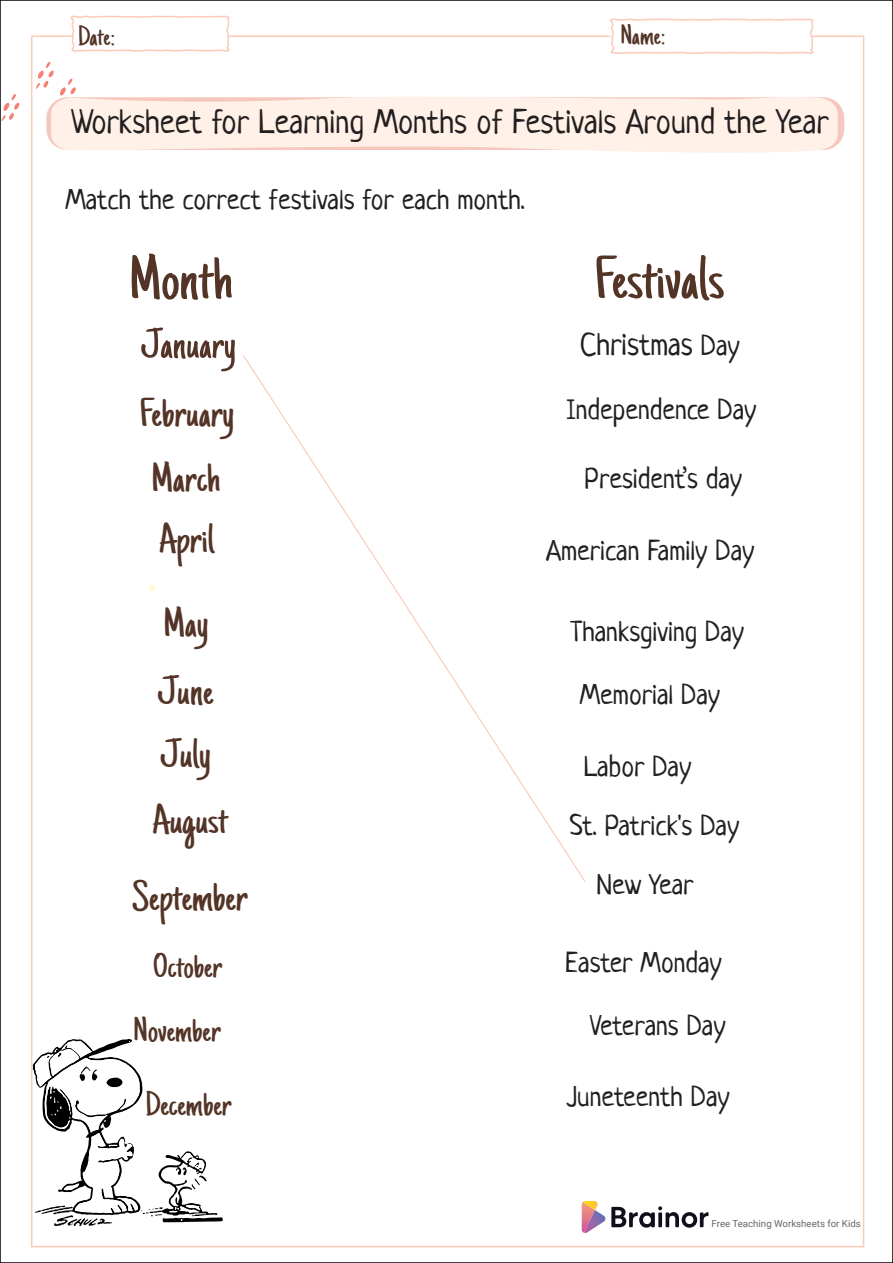
<style>
.page{position:relative;width:893px;height:1263px;background:#fff}
.page>*{position:absolute;margin:0;border:0;box-sizing:border-box;transform-origin:0 0}
.t1{font:62.7px "Just Another Hand";color:#533426;scale:1.16 1}
.t2{font:43.65px "Just Another Hand";color:#533426;scale:1.16 1}
.t3{font:42.15px/65.2px "Just Another Hand";color:#533426;scale:1.16 1}
.t4{font:34.5px/64.1px "Just Another Hand";color:#533426;text-align:center;scale:1.16 1}
.t5{font:33.9px "Neucha";color:#231f20}
.t6{font:31.5px "Neucha";color:#231f20}
.t7{font:28.5px "Neucha";color:#231f20}
.t8{font:28.05px "Just Another Hand";letter-spacing:-.01em;color:#533426;scale:1.16 1}
.t9{font:9.75px "Roboto";color:#676767}
.s1{font-size:28.5px}
</style>
<div class="page">
<svg style="left:69px;top:15px;width:163px;height:37px"></svg>
<svg style="left:606px;top:18px;width:210px;height:36px"></svg>
<svg style="left:1px;top:94px;width:19px;height:27px"></svg>
<svg style="left:36px;top:62px;width:40px;height:34px"></svg>
<svg style="left:51px;top:97px;width:787px;height:56px;fill:#fff1e8"></svg>
<svg style="left:148px;top:584px;width:8px;height:9px"></svg>
<svg style="left:32px;top:1039px;width:191px;height:187px"></svg>
<svg style="left:243px;top:355px;width:343px;height:527px"></svg>
<svg style="left:582px;top:1201px;width:126px;height:32px"></svg>
<p class="t8" style="left:78px;top:20px;width:34px">Date:</p>
<p class="t8" style="left:620px;top:19px;width:41px">Name:</p>
<p class="t5" style="left:71px;top:101px;width:759px">Worksheet for Learning Months of Festivals Around the Year</p>
<p class="t7" style="left:65px;top:182px;width:461px">Match the correct festivals for each month.</p>
<h1 class="t1" style="left:128px;top:242px;width:92px">Month</h1>
<h1 class="t1" style="left:594px;top:242px;width:114px">Festivals</h1>
<h2 class="t2" style="left:141px;top:318px;width:83px">January</h2>
<h3 class="t3" style="left:139px;top:382px;width:84px">February<br>March</h3>
<h3 class="t3" style="left:159px;top:498px;width:49px;line-height:84.4px">April<br>May</h3>
<h3 class="t3" style="left:158px;top:661px;width:49px;line-height:63.3px">June<br>July</h3>
<p class="t6" style="left:580px;top:325px;width:161px">Christmas <span class="s1">Day</span></p>
<p class="t7" style="left:566px;top:392px;width:191px">Independence Day</p>
<p class="t7" style="left:585px;top:460px;width:159px">President’s day</p>
<p class="t7" style="left:546px;top:533px;width:210px">American Family Day</p>
<p class="t7" style="left:570px;top:614px;width:175px">Thanksgiving Day</p>
<p class="t7" style="left:580px;top:676px;width:142px">Memorial Day</p>
<p class="t7" style="left:584px;top:749px;width:109px">Labor Day</p>
<h3 class="t3" style="left:132px;top:783px;width:101px;line-height:76.7px;text-align:center">August<br>September</h3>
<p class="t7" style="left:570px;top:807px;width:171px">St. Patrick's Day</p>
<p class="t7" style="left:565px;top:945px;width:158px">Easter Monday</p>
<p class="t7" style="left:596px;top:866px;width:99px">New Year</p>
<p class="t4" style="left:133px;top:935px;width:78px">October<br>November</p>
<p class="t7" style="left:590px;top:1007px;width:137px">Veterans Day</p>
<p class="t4" style="left:145px;top:1073px;width:76px">December</p>
<p class="t7" style="left:566px;top:1079px;width:165px">Juneteenth Day</p>
<p class="t9" style="left:712px;top:1216px;width:151px">Free Teaching Worksheets for Kids</p>
</div>
